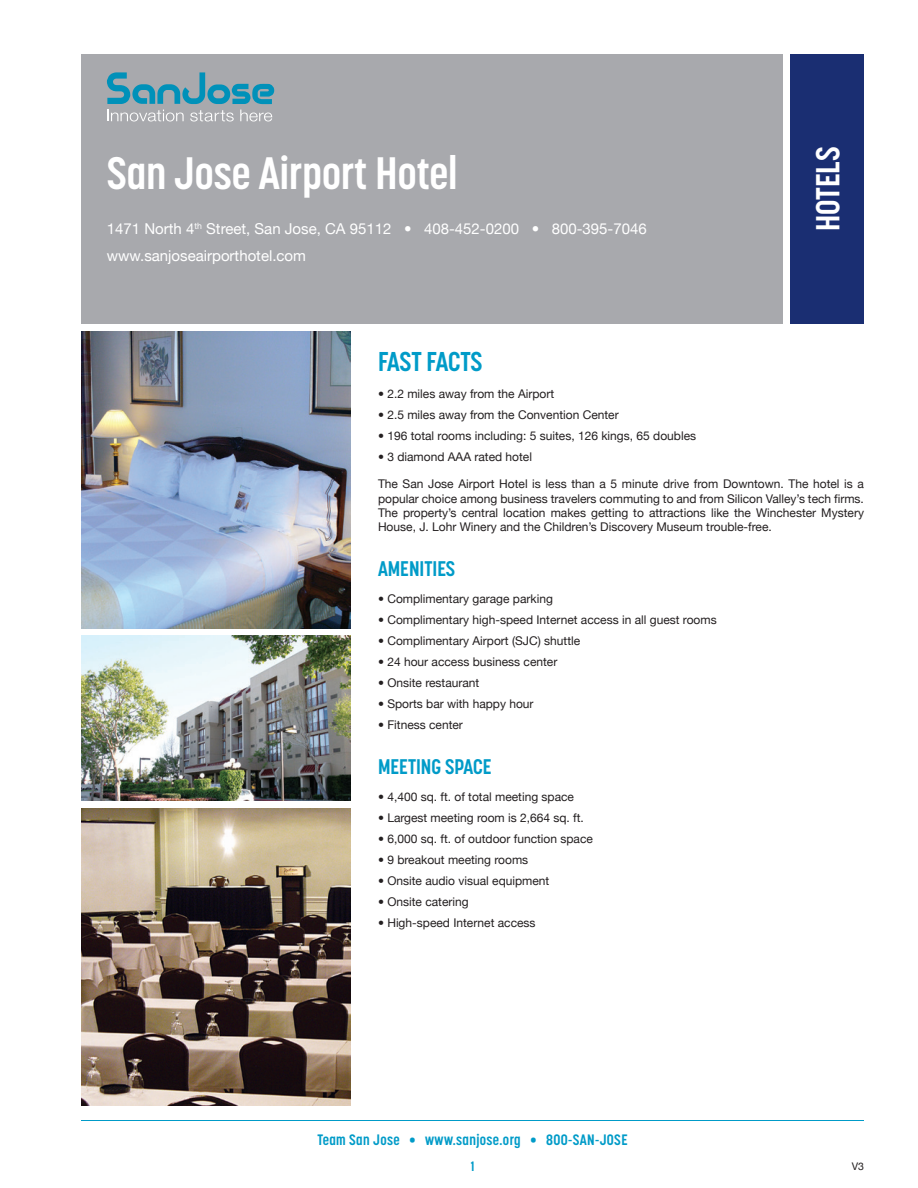
<style>
.page{position:relative;width:918px;height:1188px;background:#fff}
.page>*{position:absolute;margin:0;border:0;box-sizing:border-box;transform-origin:0 0}
.t1{font:700 45px "Korolev Condensed";color:#fff}
.t2{font:700 33px "Korolev Condensed";color:#fff}
.t3{font:700 27px "Korolev Condensed";letter-spacing:-.01em;color:#009bc8}
.t4{font:700 21px "Korolev Condensed";color:#009bc8}
.t5{font:15px/27px "Helvetica Neue";color:#fff}
.t6{font:700 15px "Korolev Condensed";letter-spacing:.025em;color:#009bc8}
.t7{font:700 13.5px "Korolev Condensed";color:#009bc8}
.t8{font:12px/14.4px "Helvetica Neue";color:#231f20;text-align:justify}
.t9{font:10.5px "Helvetica Neue";color:#231f20}
</style>
<div class="page">
<hr style="left:81px;top:1120px;width:783px;height:1px;background:#009bc8">
<div style="left:81px;top:54px;width:702px;height:270px;background:#a8a9ad"></div>
<div style="left:791px;top:54px;width:73px;height:270px;background:#1a2e72"></div>
<svg style="left:107px;top:72px;width:167px;height:32px"></svg>
<svg style="left:107px;top:110px;width:77px;height:11px"></svg>
<svg style="left:190px;top:110px;width:44px;height:12px"></svg>
<svg style="left:240px;top:110px;width:32px;height:11px"></svg>
<img style="left:81px;top:331px;width:270px;height:297px">
<img style="left:81px;top:809px;width:270px;height:297px">
<img style="left:81px;top:636px;width:270px;height:164px">
<h1 class="t1" style="left:107px;top:146px;width:352px">San Jose Airport Hotel</h1>
<p class="t5" style="left:107px;top:215px;width:541px">1471 North 4<sup>th</sup> Street, San Jose, CA 95112 • 408-452-0200 • 800-395-7046 www.sanjoseairporthotel.com</p>
<h2 class="t2" style="left:809px;top:231px;width:86px;rotate:-90deg">HOTELS</h2>
<h3 class="t3" style="left:378px;top:346px;width:106px">FAST FACTS</h3>
<p class="t8" style="left:378px;top:387px;width:178px">• 2.2 miles away from the Airport</p>
<p class="t8" style="left:378px;top:408px;width:242px">• 2.5 miles away from the Convention Center</p>
<p class="t8" style="left:378px;top:429px;width:320px">• 196 total rooms including: 5 suites, 126 kings, 65 doubles</p>
<p class="t8" style="left:378px;top:450px;width:156px">• 3 diamond AAA rated hotel</p>
<p class="t8" style="left:378px;top:477px;width:488px">The San Jose Airport Hotel is less than a 5 minute drive from Downtown. The hotel is a popular choice among business travelers commuting to and from Silicon Valley’s tech firms.<br>The property’s central location makes getting to attractions like the Winchester Mystery House, J. Lohr Winery and the Children’s Discovery Museum trouble-free.</p>
<h3 class="t4" style="left:378px;top:557px;width:79px">AMENITIES</h3>
<p class="t8" style="left:378px;top:592px;width:176px">• Complimentary garage parking</p>
<p class="t8" style="left:378px;top:613px;width:340px">• Complimentary high-speed Internet access in all guest rooms</p>
<p class="t8" style="left:378px;top:634px;width:204px">• Complimentary Airport (SJC) shuttle</p>
<p class="t8" style="left:378px;top:655px;width:181px">• 24 hour access business center</p>
<p class="t8" style="left:378px;top:676px;width:103px">• Onsite restaurant</p>
<p class="t8" style="left:378px;top:697px;width:157px">• Sports bar with happy hour</p>
<p class="t8" style="left:378px;top:718px;width:86px">• Fitness center</p>
<h3 class="t4" style="left:378px;top:755px;width:115px">MEETING SPACE</h3>
<p class="t8" style="left:378px;top:790px;width:198px">• 4,400 sq. ft. of total meeting space</p>
<p class="t8" style="left:378px;top:811px;width:207px">• Largest meeting room is 2,664 sq. ft.</p>
<p class="t8" style="left:378px;top:832px;width:216px">• 6,000 sq. ft. of outdoor function space</p>
<p class="t8" style="left:378px;top:853px;width:152px">• 9 breakout meeting rooms</p>
<p class="t8" style="left:378px;top:874px;width:173px">• Onsite audio visual equipment</p>
<p class="t8" style="left:378px;top:895px;width:92px">• Onsite catering</p>
<p class="t8" style="left:378px;top:916px;width:159px">• High-speed Internet access</p>
<p class="t6" style="left:317px;top:1131px;width:312px">Team San Jose • www.sanjose.org • 800-SAN-JOSE</p>
<p class="t7" style="left:471px;top:1158px;width:5px">1</p>
<p class="t9" style="left:852px;top:1160px;width:14px">V3</p>
</div>
